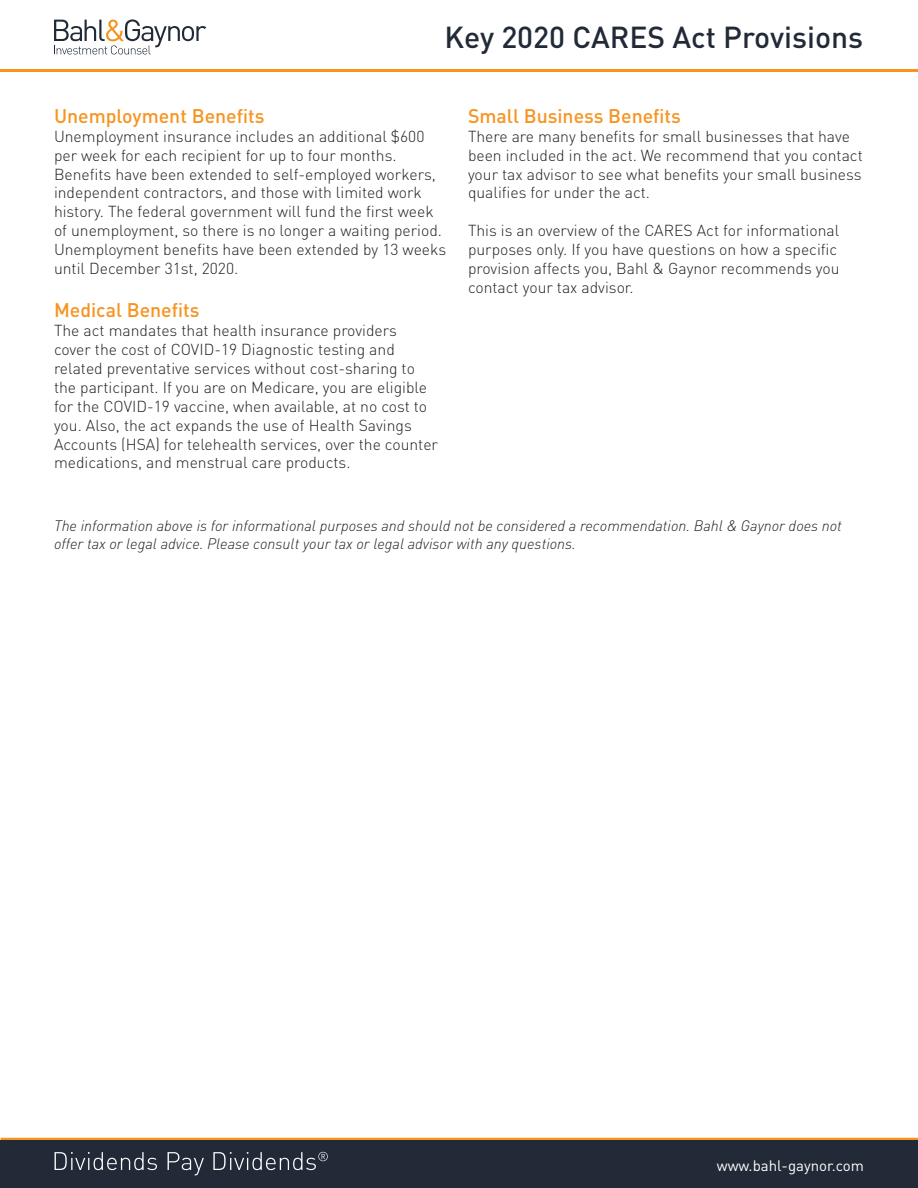
<style>
.page{position:relative;width:918px;height:1188px;background:#fff}
.page>*{position:absolute;margin:0;border:0;box-sizing:border-box;transform-origin:0 0}
.t1{font:500 30px "DIN Pro";color:#222a38}
.t2{font:500 19.5px "DIN Pro";color:#f79420}
.t3{font:300 15.75px/18.9px "DIN Pro";color:#231f20}
.t4{font:italic 300 15px/18px "DIN";color:#231f20}
.t5{font:15px "DIN Pro";color:#fff}
</style>
<div class="page">
<hr style="left:1px;top:1138px;width:917px;height:3px;background:#f79420">
<div style="left:0;top:1141px;width:918px;height:47px;background:#222a38"></div>
<svg style="left:55px;top:1152px;width:102px;height:18px"></svg>
<svg style="left:168px;top:1152px;width:36px;height:23px"></svg>
<svg style="left:213px;top:1152px;width:115px;height:18px"></svg>
<svg style="left:54px;top:19px;width:152px;height:35px"></svg>
<hr style="left:0;top:69px;width:918px;height:3px;background:#f79420">
<h1 class="t1" style="left:444px;top:17px;width:420px">Key 2020 CARES Act Provisions</h1>
<p class="t2" style="left:54px;top:103px;width:212px">Unemployment Benefits</p>
<p class="t3" style="left:54px;top:126px;width:394px">Unemployment insurance includes an additional $600 per week for each recipient for up to four months.<br>Benefits have been extended to self-employed workers, independent contractors, and those with limited work history. The federal government will fund the first week of unemployment, so there is no longer a waiting period.<br>Unemployment benefits have been extended by 13 weeks until December 31st, 2020.</p>
<p class="t2" style="left:54px;top:297px;width:147px">Medical Benefits</p>
<p class="t3" style="left:54px;top:320px;width:386px">The act mandates that health insurance providers<br>cover the cost of COVID-19 Diagnostic testing and related preventative services without cost-sharing to the participant. If you are on Medicare, you are eligible for the COVID-19 vaccine, when available, at no cost to you. Also, the act expands the use of Health Savings Accounts (HSA) for telehealth services, over the counter medications, and menstrual care products.</p>
<p class="t2" style="left:468px;top:103px;width:215px">Small Business Benefits</p>
<p class="t3" style="left:468px;top:126px;width:396px">There are many benefits for small businesses that have been included in the act. We recommend that you contact your tax advisor to see what benefits your small business qualifies for under the act.</p>
<p class="t3" style="left:468px;top:221px;width:373px">This is an overview of the CARES Act for informational purposes only. If you have questions on how a specific provision affects you, Bahl &amp; Gaynor recommends you contact your tax advisor.</p>
<p class="t4" style="left:54px;top:517px;width:789px">The information above is for informational purposes and should not be considered a recommendation. Bahl &amp; Gaynor does not offer tax or legal advice. Please consult your tax or legal advisor with any questions.</p>
<p class="t5" style="left:717px;top:1155px;width:149px">www.bahl-gaynor.com</p>
</div>
